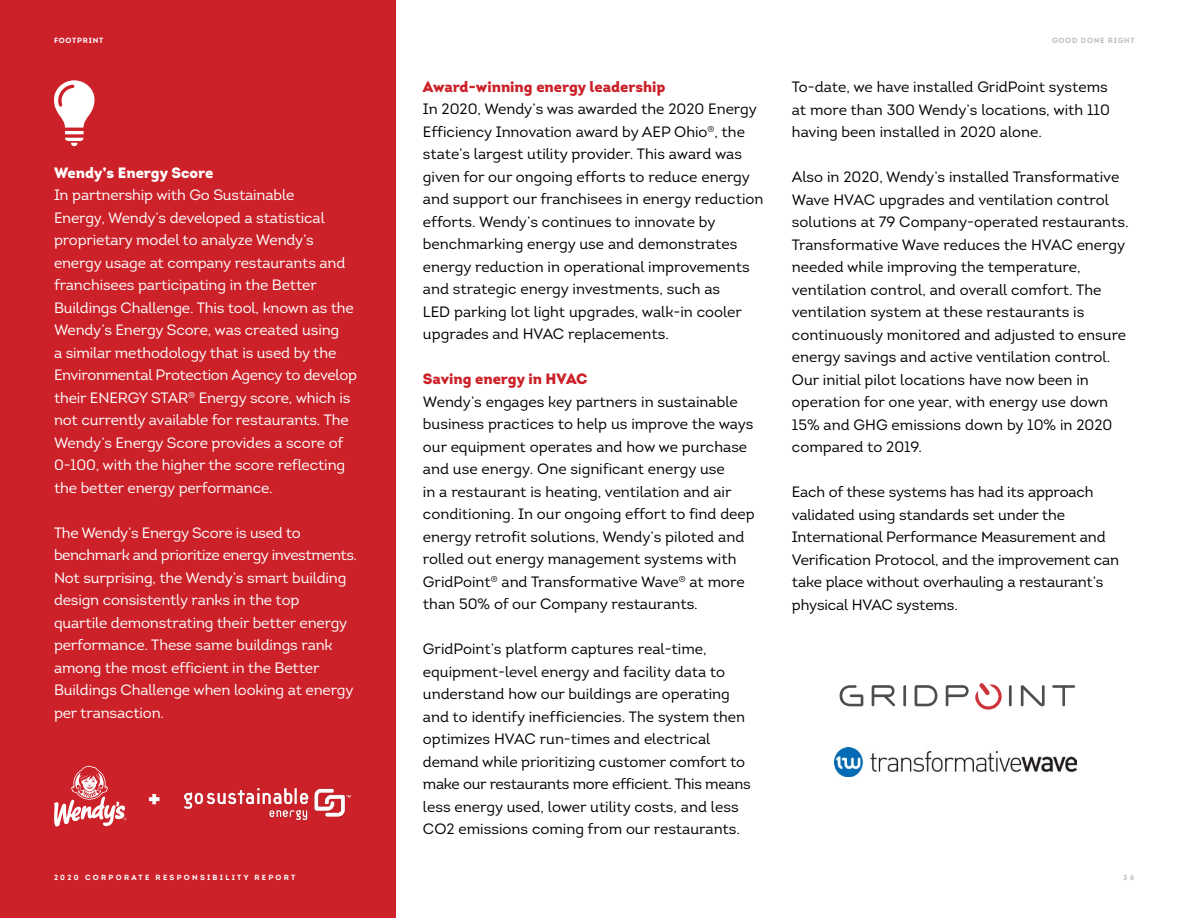
<style>
.page{position:relative;width:1188px;height:918px;background:#fff}
.page>*{position:absolute;margin:0;border:0;box-sizing:border-box;transform-origin:0 0}
.t1{font:900 27px "Intro";color:#fff}
.t2{font:15px/22.5px "Intro";color:#000}
.t3{font:15px/22.5px "Intro";letter-spacing:-.01em;color:#fff}
.t4{font:900 15px "Intro";color:#cc2129}
.t5{font:900 15px "Intro";color:#fff}
.t6{font:700 7.5px "Intro";letter-spacing:.3em;color:#fff}
.t7{font:700 7.5px "Intro";letter-spacing:.1em;color:#bcbec0}
.t8{font:700 7.5px "Intro";letter-spacing:.1em;color:#fff}
</style>
<div class="page">
<div style="left:0;top:0;width:396px;height:918px;background:#cc2129"></div>
<svg style="left:54px;top:80px;width:40px;height:66px"></svg>
<img style="left:185px;top:788px;width:166px;height:31px">
<svg style="left:54px;top:766px;width:72px;height:61px"></svg>
<svg style="left:840px;top:683px;width:235px;height:27px"></svg>
<img style="left:835px;top:748px;width:242px;height:28px">
<p class="t8" style="left:54px;top:36px;width:51px">FOOTPRINT</p>
<p class="t7" style="left:1052px;top:36px;width:84px">GOOD DONE RIGHT</p>
<p class="t5" style="left:54px;top:163px;width:161px">Wendy’s Energy Score</p>
<p class="t3" style="left:54px;top:184px;width:305px">In partnership with Go Sustainable<br>Energy, Wendy’s developed a statistical proprietary model to analyze Wendy’s energy usage at company restaurants and franchisees participating in the Better Buildings Challenge. This tool, known as the Wendy’s Energy Score, was created using<br>a similar methodology that is used by the Environmental Protection Agency to develop their ENERGY STAR<sup>®</sup> Energy score, which is not currently available for restaurants. The Wendy’s Energy Score provides a score of 0-100, with the higher the score reflecting the better energy performance.</p>
<p class="t3" style="left:54px;top:521px;width:305px">The Wendy’s Energy Score is used to benchmark and prioritize energy investments.<br>Not surprising, the Wendy’s smart building design consistently ranks in the top<br>quartile demonstrating their better energy performance. These same buildings rank among the most efficient in the Better Buildings Challenge when looking at energy per transaction.</p>
<h1 class="t1" style="left:147px;top:781px;width:15px">+</h1>
<p class="t6" style="left:54px;top:873px;width:243px">2020 CORPORATE RESPONSIBILITY REPORT</p>
<p class="t4" style="left:423px;top:76px;width:244px">Award-winning energy leadership</p>
<p class="t2" style="left:423px;top:98px;width:342px">In 2020, Wendy’s was awarded the 2020 Energy Efficiency Innovation award by AEP Ohio<sup>®</sup>, the state’s largest utility provider. This award was given for our ongoing efforts to reduce energy and support our franchisees in energy reduction efforts. Wendy’s continues to innovate by benchmarking energy use and demonstrates energy reduction in operational improvements and strategic energy investments, such as<br>LED parking lot light upgrades, walk-in cooler upgrades and HVAC replacements.</p>
<p class="t4" style="left:423px;top:369px;width:166px">Saving energy in HVAC</p>
<p class="t2" style="left:423px;top:390px;width:333px">Wendy’s engages key partners in sustainable business practices to help us improve the ways our equipment operates and how we purchase and use energy. One significant energy use<br>in a restaurant is heating, ventilation and air conditioning. In our ongoing effort to find deep energy retrofit solutions, Wendy’s piloted and rolled out energy management systems with GridPoint<sup>®</sup> and Transformative Wave<sup>®</sup> at more than 50% of our Company restaurants.</p>
<p class="t2" style="left:423px;top:638px;width:329px">GridPoint’s platform captures real-time, equipment-level energy and facility data to understand how our buildings are operating and to identify inefficiencies. The system then optimizes HVAC run-times and electrical demand while prioritizing customer comfort to make our restaurants more efficient. This means less energy used, lower utility costs, and less CO2 emissions coming from our restaurants.</p>
<p class="t2" style="left:792px;top:76px;width:320px">To-date, we have installed GridPoint systems at more than 300 Wendy’s locations, with 110 having been installed in 2020 alone.</p>
<p class="t2" style="left:792px;top:166px;width:338px">Also in 2020, Wendy’s installed Transformative Wave HVAC upgrades and ventilation control solutions at 79 Company-operated restaurants.<br>Transformative Wave reduces the HVAC energy needed while improving the temperature, ventilation control, and overall comfort. The ventilation system at these restaurants is continuously monitored and adjusted to ensure energy savings and active ventilation control.<br>Our initial pilot locations have now been in operation for one year, with energy use down 15% and GHG emissions down by 10% in 2020 compared to 2019.</p>
<p class="t2" style="left:792px;top:481px;width:329px">Each of these systems has had its approach validated using standards set under the International Performance Measurement and Verification Protocol, and the improvement can take place without overhauling a restaurant’s physical HVAC systems.</p>
<p class="t7" style="left:1123px;top:873px;width:13px">3 6</p>
</div>
